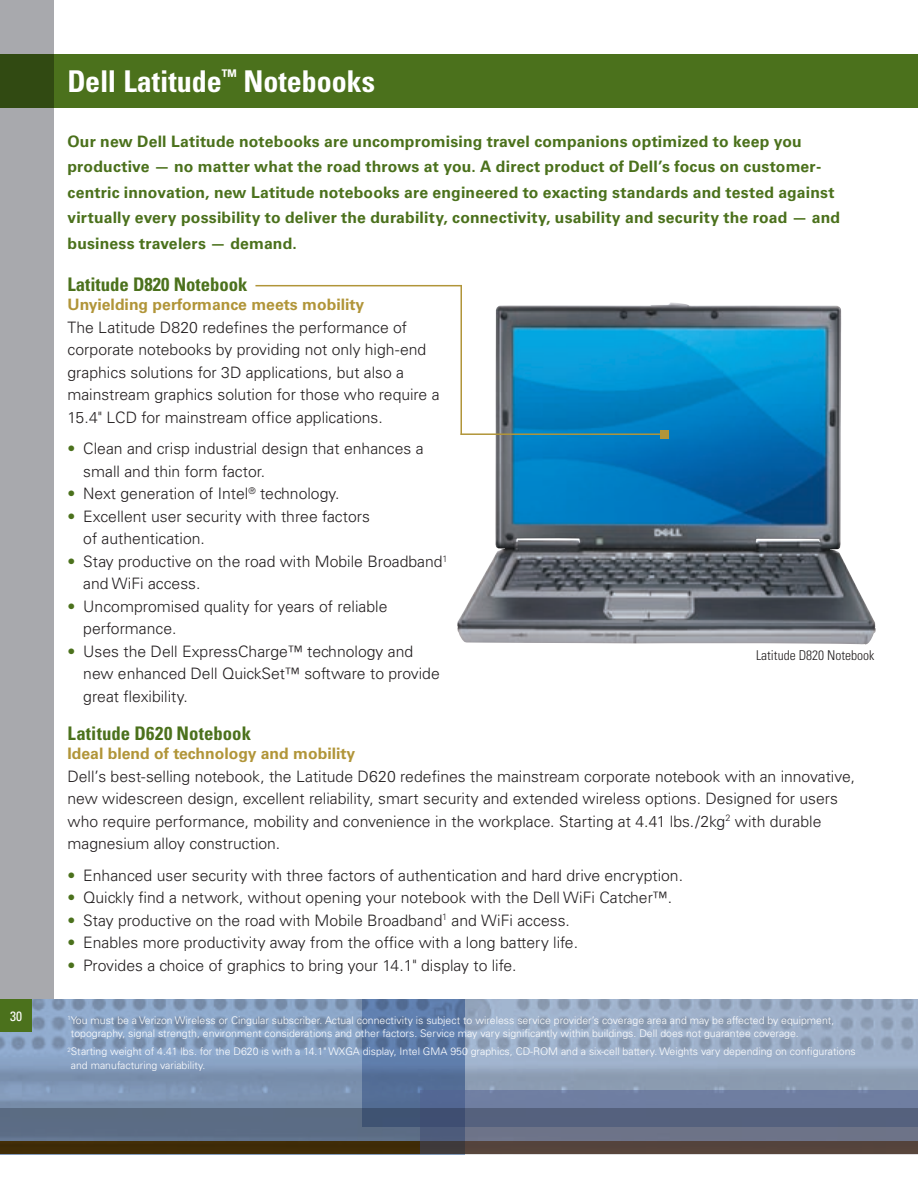
<style>
.page{position:relative;width:918px;height:1188px;background:#fff}
.page>*{position:absolute;margin:0;border:0;box-sizing:border-box;transform-origin:0 0}
.t1{font:700 condensed 30px "Univers";color:#fff}
.t2{font:700 condensed 18.75px "Univers";color:#4b711c}
.t3{font:300 15.75px/22.5px "Univers";color:#231f20}
.t4{font:700 15.75px/25.5px "Univers";letter-spacing:.01em;color:#4b711c}
.t5{font:700 15.75px "Univers";color:#b19539}
.t6{font:300 condensed 13.5px "Univers";color:#231f20}
.t7{font:condensed 13.5px "Univers";color:#fff}
.t8{font:300 10.5px/13.5px "Univers";color:#fff}
.s1{color:#4b711c}
</style>
<div class="page">
<div style="left:0;top:0;width:54px;height:999px;background:#a8a9ad"></div>
<img style="left:457px;top:286px;width:419px;height:359px">
<div style="left:0;top:54px;width:918px;height:54px;background:#4b711c"></div>
<hr style="left:255px;top:285px;width:207px;height:1px;background:#b19539">
<div style="left:660px;top:430px;width:8px;height:8px;background:#b19539"></div>
<hr style="left:461px;top:285px;width:1px;height:150px;background:#b19539">
<hr style="left:461px;top:433px;width:203px;height:2px;background:#b19539">
<svg style="left:465px;top:999px;width:453px;height:91px;background:#96a8c0"></svg>
<svg style="left:0;top:999px;width:465px;height:109px;background:#7a93b5"></svg>
<svg style="left:420px;top:1090px;width:498px;height:18px;background:#6c7ca0"></svg>
<svg style="left:0;top:1108px;width:918px;height:46px;background:#565b67"></svg>
<div style="left:0;top:999px;width:32px;height:32px;background:#4b711c"></div>
<p class="t7" style="left:10px;top:1007px;width:13px">30</p>
<h1 class="t1" style="left:68px;top:63px;width:309px">Dell Latitude<sup>™</sup> Notebooks</h1>
<p class="t4" style="left:68px;top:129px;width:774px">Our new Dell Latitude notebooks are uncompromising travel companions optimized to keep you productive — no matter what the road throws at you. A direct product of Dell’s focus on customer&shy;centric innovation, new Latitude notebooks are engineered to exacting standards and tested against virtually every possibility to deliver the durability, connectivity, usability and security the road — and business travelers — demand.</p>
<p class="t2" style="left:68px;top:273px;width:182px">Latitude D820 Notebook</p>
<p class="t5" style="left:68px;top:296px;width:298px">Unyielding performance meets mobility</p>
<p class="t3" style="left:68px;top:316px;width:374px">The Latitude D820 redefines the performance of corporate notebooks by providing not only high-end graphics solutions for 3D applications, but also a mainstream graphics solution for those who require a 15.4" LCD for mainstream office applications.</p>
<p class="t3" style="left:83px;top:438px;width:342px;text-indent:-16px"><span class="s1">•</span> Clean and crisp industrial design that enhances a small and thin form factor.</p>
<p class="t3" style="left:68px;top:483px;width:274px"><span class="s1">•</span> Next generation of Intel<sup>®</sup> technology.</p>
<p class="t3" style="left:83px;top:505px;width:288px;text-indent:-16px"><span class="s1">•</span> Excellent user security with three factors of authentication.</p>
<p class="t3" style="left:83px;top:550px;width:366px;text-indent:-16px"><span class="s1">•</span> Stay productive on the road with Mobile Broadband<sup>1 </sup>and WiFi access.</p>
<p class="t3" style="left:83px;top:595px;width:306px;text-indent:-16px"><span class="s1">•</span> Uncompromised quality for years of reliable performance.</p>
<p class="t3" style="left:83px;top:640px;width:358px;text-indent:-16px"><span class="s1">•</span> Uses the Dell ExpressCharge™ technology and new enhanced Dell QuickSet™ software to provide great flexibility.</p>
<p class="t6" style="left:756px;top:647px;width:120px">Latitude D820 Notebook</p>
<p class="t2" style="left:68px;top:721px;width:185px">Latitude D620 Notebook</p>
<p class="t5" style="left:68px;top:744px;width:289px">Ideal blend of technology and mobility</p>
<p class="t3" style="left:68px;top:765px;width:789px">Dell’s best-selling notebook, the Latitude D620 redefines the mainstream corporate notebook with an innovative, new widescreen design, excellent reliability, smart security and extended wireless options. Designed for users who require performance, mobility and convenience in the workplace. Starting at 4.41 lbs./2kg<sup>2</sup> with durable magnesium alloy construction.</p>
<p class="t3" style="left:68px;top:864px;width:617px"><span class="s1">•</span> Enhanced user security with three factors of authentication and hard drive encryption.</p>
<p class="t3" style="left:68px;top:886px;width:606px"><span class="s1">•</span> Quickly find a network, without opening your notebook with the Dell WiFi Catcher™.</p>
<p class="t3" style="left:68px;top:909px;width:504px"><span class="s1">•</span> Stay productive on the road with Mobile Broadband<sup>1</sup> and WiFi access.</p>
<p class="t3" style="left:68px;top:931px;width:512px"><span class="s1">•</span> Enables more productivity away from the office with a long battery life.</p>
<p class="t3" style="left:68px;top:954px;width:451px"><span class="s1">•</span> Provides a choice of graphics to bring your 14.1" display to life.</p>
<p class="t8" style="left:71px;top:1013px;width:765px;text-indent:-3px"><sup>1</sup> You must be a Verizon Wireless or Cingular subscriber. Actual connectivity is subject to wireless service provider’s coverage area and may be affected by equipment, topography, signal strength, environment considerations and other factors. Service may vary significantly within buildings. Dell does not guarantee coverage.</p>
<p class="t8" style="left:71px;top:1045px;width:786px;text-indent:-3px"><sup>2</sup> Starting weight of 4.41 lbs. for the D620 is with a 14.1" WXGA display, Intel GMA 950 graphics, CD-ROM and a six-cell battery. Weights vary depending on configurations and manufacturing variability.</p>
</div>
